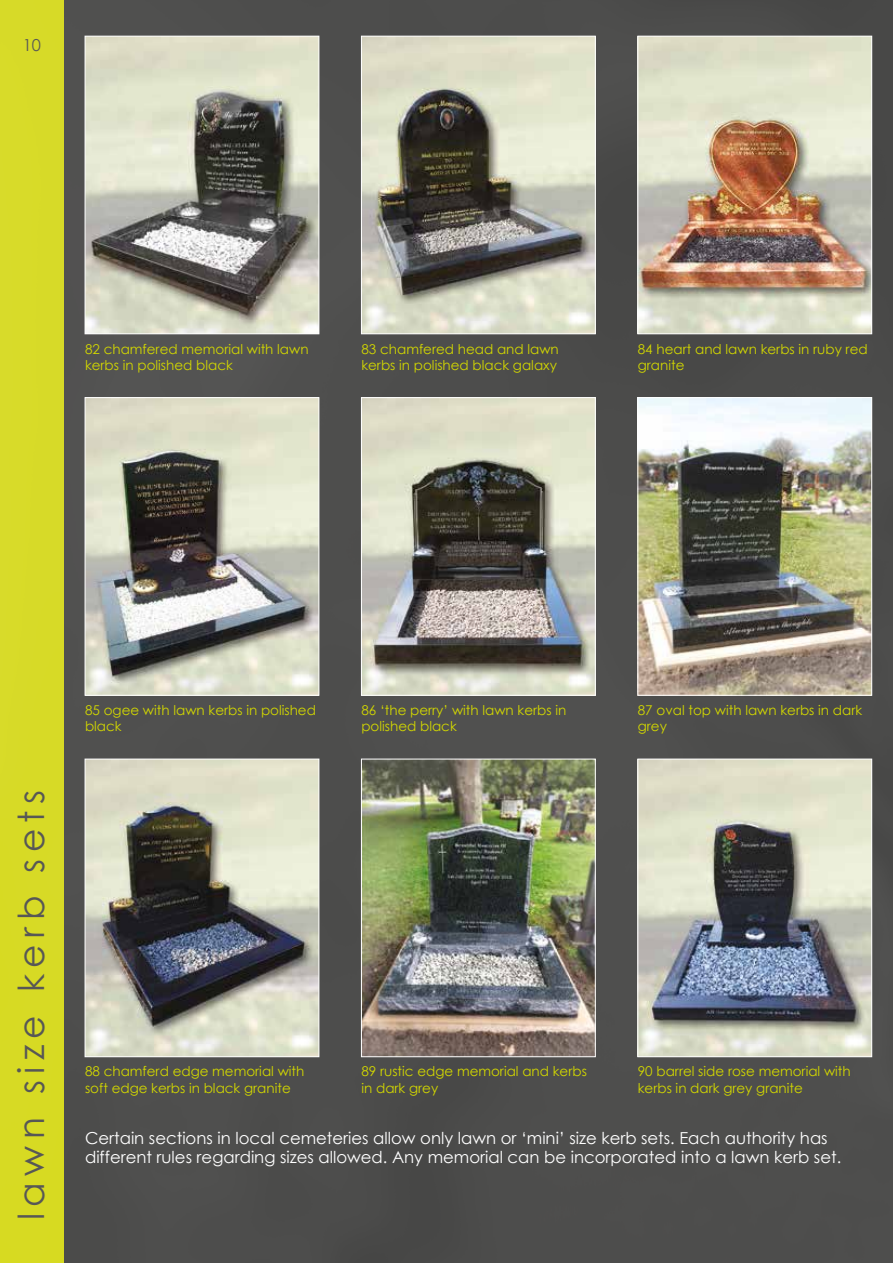
<style>
.page{position:relative;width:893px;height:1263px;background:#fff}
.page>*{position:absolute;margin:0;border:0;box-sizing:border-box;transform-origin:0 0}
.t1{font:36px "Century Gothic";letter-spacing:.18em;color:#575756}
.t2{font:16.5px/19.8px "Century Gothic";color:#fff}
.t3{font:16.5px "Century Gothic";color:#575756}
.t4{font:13.5px/16.2px "Century Gothic";color:#d3d800}
</style>
<div class="page">
<div style="left:64px;top:0;width:828px;height:1263px;background:#4d4d4c"></div>
<hr style="left:892px;top:0;width:1px;height:1263px;background:#575756">
<div style="left:0;top:0;width:64px;height:1263px;background:#d8db2c"></div>
<img style="left:87px;top:38px;width:230px;height:294px">
<div style="left:85px;top:36px;width:234px;height:298px;border:1px solid #fff"></div>
<img style="left:87px;top:399px;width:230px;height:295px">
<div style="left:85px;top:397px;width:234px;height:299px;border:1px solid #fff"></div>
<img style="left:87px;top:761px;width:230px;height:294px">
<div style="left:85px;top:759px;width:234px;height:298px;border:1px solid #fff"></div>
<img style="left:363px;top:38px;width:231px;height:294px">
<div style="left:361px;top:36px;width:235px;height:298px;border:1px solid #fff"></div>
<img style="left:363px;top:399px;width:231px;height:295px">
<div style="left:361px;top:397px;width:235px;height:299px;border:1px solid #fff"></div>
<img style="left:363px;top:761px;width:231px;height:294px">
<div style="left:361px;top:759px;width:235px;height:298px;border:1px solid #fff"></div>
<img style="left:639px;top:38px;width:231px;height:294px">
<div style="left:637px;top:36px;width:235px;height:298px;border:1px solid #fff"></div>
<img style="left:639px;top:399px;width:231px;height:295px">
<div style="left:637px;top:397px;width:235px;height:299px;border:1px solid #fff"></div>
<img style="left:639px;top:761px;width:231px;height:294px">
<div style="left:637px;top:759px;width:235px;height:298px;border:1px solid #fff"></div>
<p class="t3" style="left:23px;top:33px;width:20px">10</p>
<p class="t4" style="left:85px;top:340px;width:225px">82 chamfered memorial with lawn kerbs in polished black</p>
<p class="t4" style="left:361px;top:340px;width:199px">83 chamfered head and lawn kerbs in polished black galaxy</p>
<p class="t4" style="left:638px;top:340px;width:231px">84 heart and lawn kerbs in ruby red granite</p>
<h1 class="t1" style="left:6px;top:1220px;width:432px;rotate:-90deg">lawn size kerb sets</h1>
<p class="t4" style="left:85px;top:702px;width:232px">85 ogee with lawn kerbs in polished black</p>
<p class="t4" style="left:361px;top:702px;width:206px">86 ‘the perry’ with lawn kerbs in polished black</p>
<p class="t4" style="left:638px;top:702px;width:226px">87 oval top with lawn kerbs in dark grey</p>
<p class="t4" style="left:85px;top:1063px;width:221px">88 chamferd edge memorial with soft edge kerbs in black granite</p>
<p class="t4" style="left:361px;top:1063px;width:227px">89 rustic edge memorial and kerbs in dark grey</p>
<p class="t4" style="left:638px;top:1063px;width:214px">90 barrel side rose memorial with kerbs in dark grey granite</p>
<p class="t2" style="left:85px;top:1127px;width:758px">Certain sections in local cemeteries allow only lawn or ‘mini’ size kerb sets. Each authority has different rules regarding sizes allowed. Any memorial can be incorporated into a lawn kerb set.</p>
</div>
